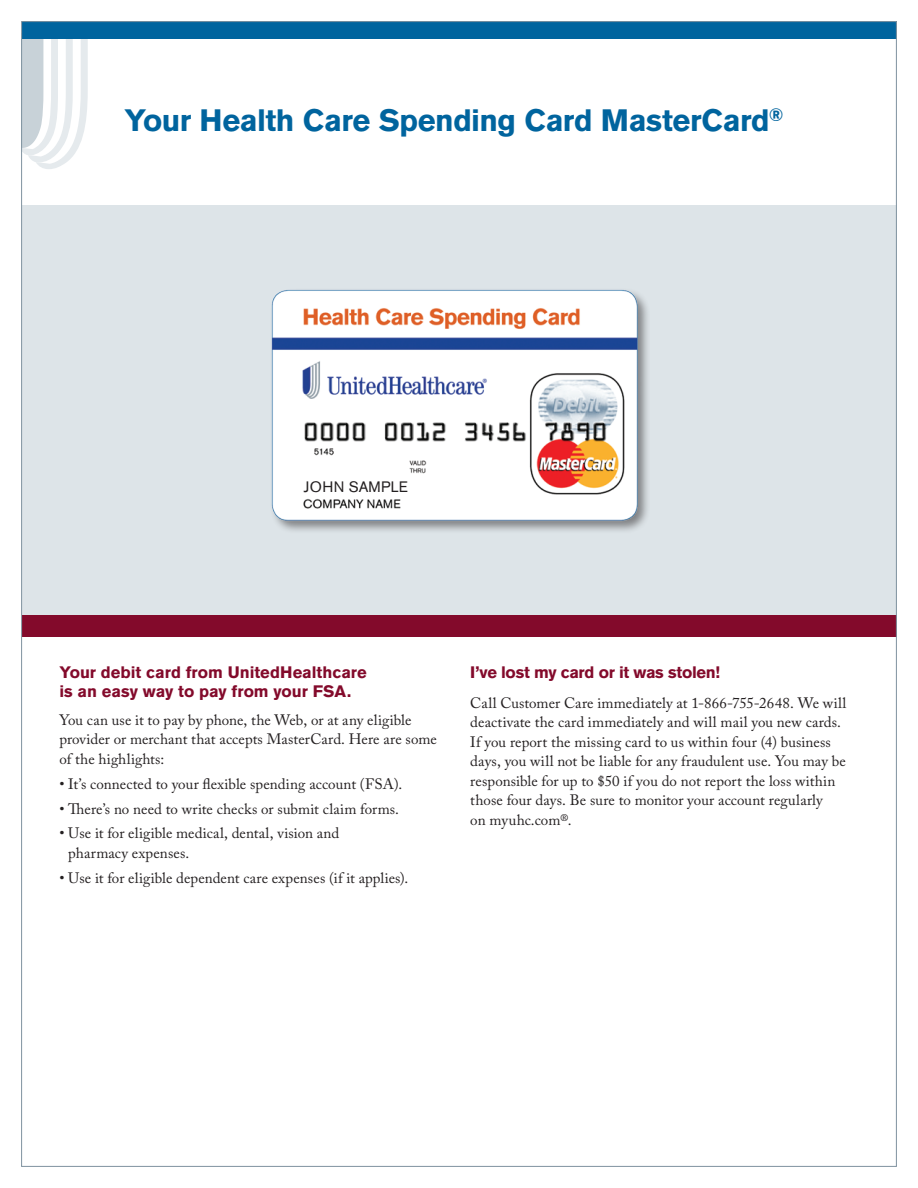
<style>
.page{position:relative;width:918px;height:1188px;background:#fff}
.page>*{position:absolute;margin:0;border:0;box-sizing:border-box;transform-origin:0 0}
.t1{font:700 30.75px "Akzidenz Grotesk BE";letter-spacing:-.015em;color:#00649e}
.t2{font:700 16.5px/19.5px "Akzidenz Grotesk BE";color:#830a2b}
.t3{font:700 16.5px "Akzidenz Grotesk BE";letter-spacing:-.02em;color:#830a2b}
.T1{font:15px/19.5px "Adobe Caslon Pro";letter-spacing:.005em;color:#231f20}
.t4{font:15px "Akzidenz Grotesk BE";letter-spacing:.02em;color:#231f20}
</style>
<div class="page">
<div style="left:22px;top:205px;width:874px;height:432px;background:#dde4e8"></div>
<div style="left:22px;top:615px;width:874px;height:22px;background:#830a2b"></div>
<svg style="left:23px;top:39px;width:65px;height:130px"></svg>
<div style="left:22px;top:22px;width:874px;height:17px;background:#00649e"></div>
<div style="left:270px;top:288px;width:380px;height:246px;background:#231f20;opacity:.5"></div>
<img style="left:270px;top:288px;width:370px;height:236px">
<p class="t1" style="left:124px;top:103px;width:661px">Your Health Care Spending Card MasterCard<sup>®</sup></p>
<p class="t4" style="left:304px;top:478px;width:105px">JOHN SAMPLE</p>
<h2 class="t2" style="left:59px;top:662px;width:309px">Your debit card from UnitedHealthcare is an easy way to pay from your FSA.</h2>
<p class="T1" style="left:59px;top:710px;width:379px">You can use it to pay by phone, the Web, or at any eligible provider or merchant that accepts MasterCard. Here are some of the highlights:</p>
<p class="T1" style="left:59px;top:774px;width:344px">• It’s connected to your flexible spending account (FSA).</p>
<p class="T1" style="left:59px;top:799px;width:341px">• There’s no need to write checks or submit claim forms.</p>
<p class="T1" style="left:68px;top:824px;width:273px;text-indent:-9px">• Use it for eligible medical, dental, vision and pharmacy expenses.</p>
<p class="T1" style="left:59px;top:868px;width:350px">• Use it for eligible dependent care expenses (if it applies).</p>
<h2 class="t3" style="left:470px;top:662px;width:251px">I’ve lost my card or it was stolen!</h2>
<p class="T1" style="left:470px;top:693px;width:377px">Call Customer Care immediately at 1-866-755-2648. We will deactivate the card immediately and will mail you new cards.<br>If you report the missing card to us within four (4) business days, you will not be liable for any fraudulent use. You may be responsible for up to $50 if you do not report the loss within those four days. Be sure to monitor your account regularly<br>on myuhc.com®.</p>
</div>
